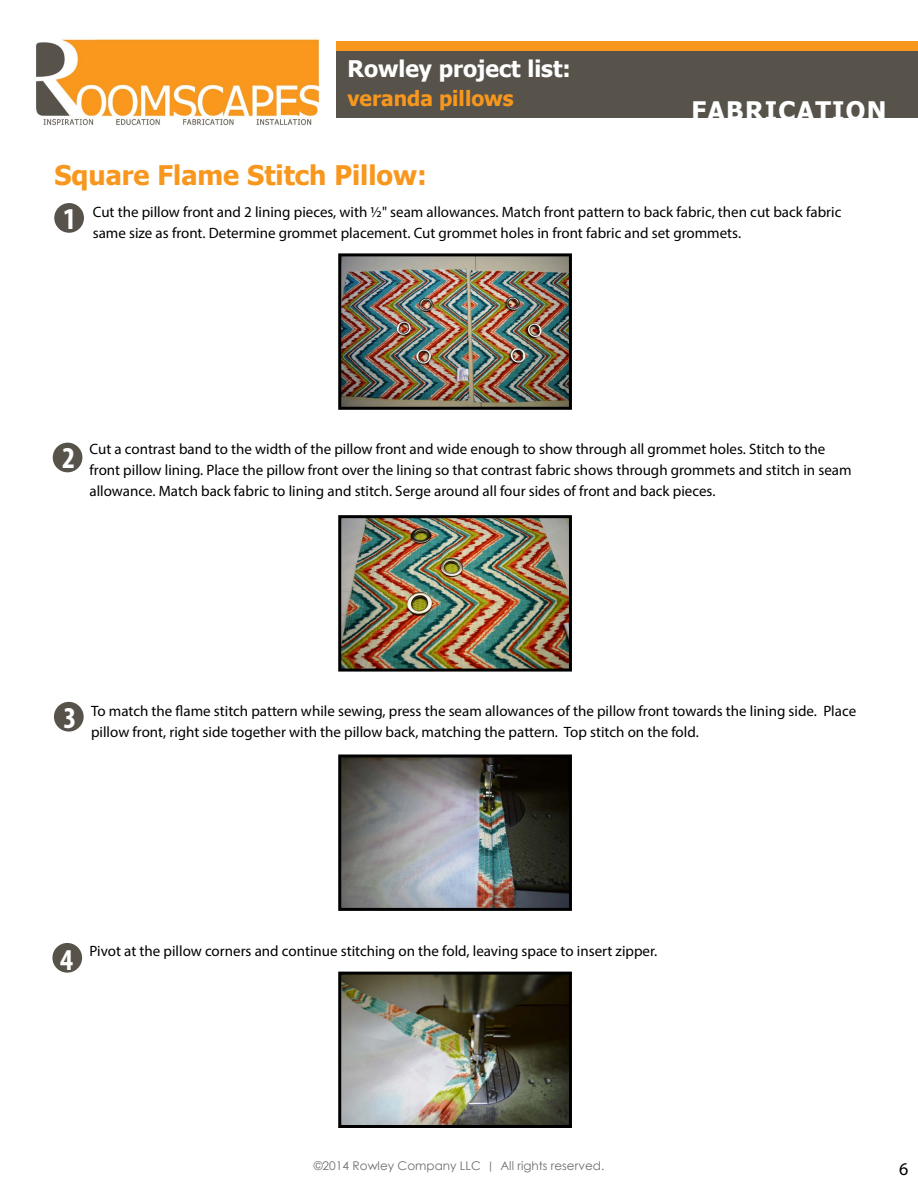
<style>
.page{position:relative;width:918px;height:1188px;background:#fff}
.page>*{position:absolute;margin:0;border:0;box-sizing:border-box;transform-origin:0 0}
.t1{font:700 condensed 30.45px "Myriad Pro";color:#fff}
.t2{font:700 27px "Tahoma";color:#f8971d}
.t3{font:700 25.5px "Tahoma";letter-spacing:.05em;color:#fff}
.t4{font:700 22.8px "Tahoma";color:#fff}
.t5{font:700 21px "Tahoma";color:#f8971d}
.t6{font:18px "Myriad Pro";color:#000}
.t7{font:15px/21px "Myriad Pro";color:#000}
.t8{font:12px "Century Gothic";color:#6d6e71}
.s1{font-weight:700;font-stretch:condensed;font-size:30.45px;color:#fff}
.s2{font-family:"Tw Cen"}
</style>
<div class="page">
<div style="left:337px;top:41px;width:581px;height:77px;background:#57534b"></div>
<img style="left:36px;top:39px;width:284px;height:87px">
<div style="left:337px;top:41px;width:581px;height:10px;background:#f8971d"></div>
<div style="left:52px;top:943px;width:30px;height:30px;background:#57534b;border-radius:50%"></div>
<img style="left:342px;top:976px;width:226px;height:148px">
<div style="left:338px;top:972px;width:234px;height:156px;border:3px solid #000"></div>
<img style="left:342px;top:519px;width:226px;height:149px">
<div style="left:338px;top:515px;width:234px;height:157px;border:3px solid #000"></div>
<img style="left:342px;top:759px;width:226px;height:148px">
<div style="left:338px;top:755px;width:234px;height:156px;border:3px solid #000"></div>
<div style="left:53px;top:443px;width:29px;height:29px;background:#57534b;border-radius:50%"></div>
<div style="left:54px;top:702px;width:30px;height:30px;background:#57534b;border-radius:50%"></div>
<div style="left:54px;top:203px;width:30px;height:30px;background:#57534b;border-radius:50%"></div>
<img style="left:342px;top:257px;width:226px;height:149px">
<div style="left:338px;top:253px;width:234px;height:157px;border:3px solid #000"></div>
<h3 class="t4" style="left:347px;top:53px;width:225px">Rowley project list:</h3>
<h3 class="t5" style="left:347px;top:83px;width:168px">veranda pillows</h3>
<h3 class="t3" style="left:691px;top:92px;width:197px">FABRICATION</h3>
<h2 class="t2" style="left:54px;top:156px;width:374px">Square Flame Stitch Pillow:</h2>
<p class="t7" style="left:93px;top:202px;width:750px;text-indent:-30px"><span class="s1">1</span> Cut the pillow front and 2 lining pieces, with ½" seam allowances. Match front pattern to back fabric, then cut back fabric same size as front. Determine grommet placement. Cut grommet holes in front fabric and set grommets.</p>
<h1 class="t1" style="left:62px;top:439px;width:14px">2</h1>
<p class="t7" style="left:90px;top:438px;width:764px">Cut a contrast band to the width of the pillow front and wide enough to show through all grommet holes. Stitch to the front pillow lining. Place the pillow front over the lining so that contrast fabric shows through grommets and stitch in seam allowance. Match back fabric to lining and stitch. Serge around all four sides of front and back pieces.</p>
<h1 class="t1" style="left:64px;top:698px;width:14px">3</h1>
<p class="t7" style="left:91px;top:700px;width:767px">To match the flame stitch pattern while sewing, press the seam allowances of the pillow front towards the lining side. Place pillow front, right side together with the pillow back, matching the pattern. Top stitch on the fold.</p>
<h1 class="t1" style="left:60px;top:941px;width:14px">4</h1>
<p class="t7" style="left:90px;top:940px;width:569px">Pivot at the pillow corners and continue stitching on the fold, leaving space to insert zipper.</p>
<p class="t8" style="left:314px;top:1157px;width:292px">©2014 Rowley Company LLC <span class="s2">|</span> All rights reserved.</p>
<p class="t6" style="left:899px;top:1158px;width:11px">6</p>
</div>
